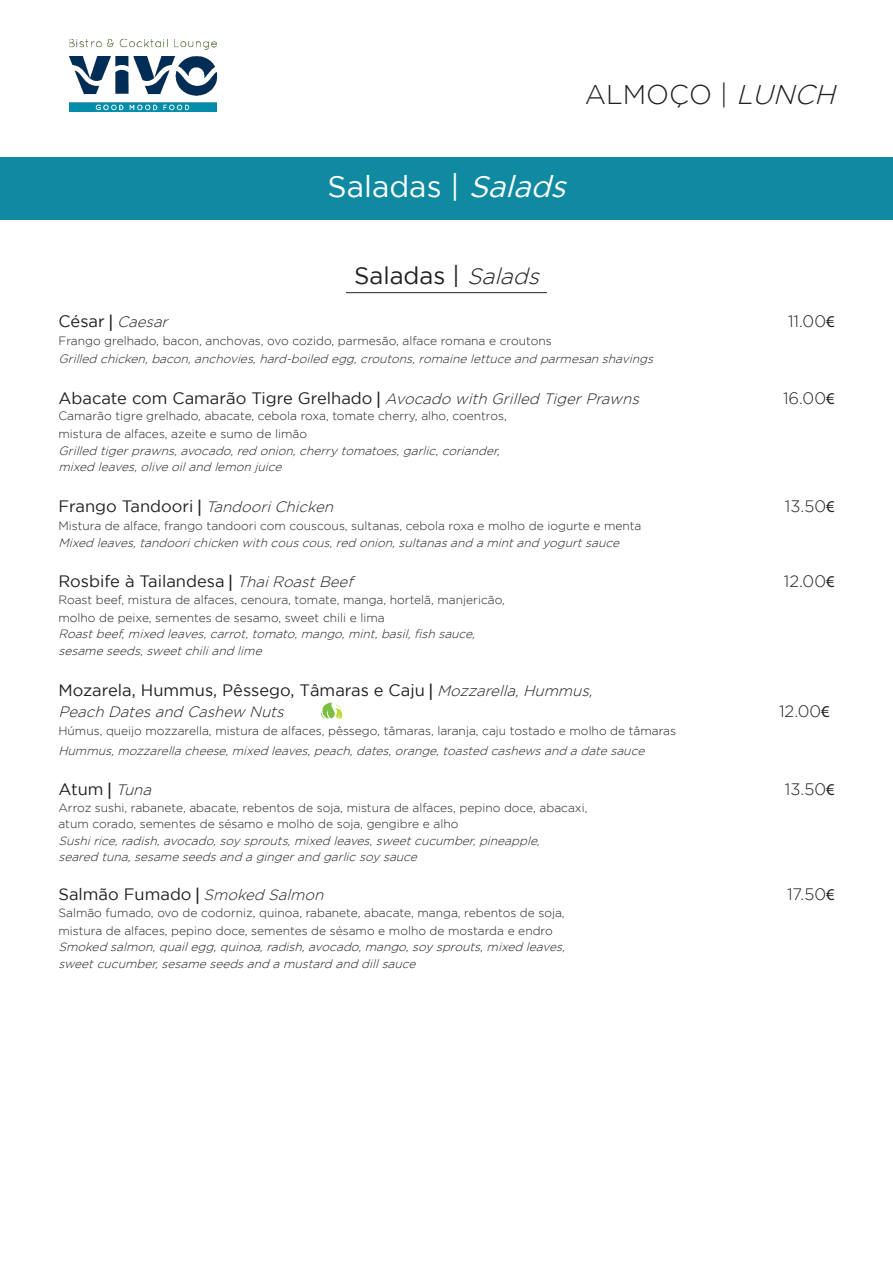
<style>
.page{position:relative;width:893px;height:1263px;background:#fff}
.page>*{position:absolute;margin:0;border:0;box-sizing:border-box;transform-origin:0 0}
.t1{font:30px "Gotham";color:#fff}
.t2{font:300 27px "Gotham";color:#231f20}
.t3{font:24px "Gotham";color:#231f20}
.t4{font:16.5px "Gotham";color:#231f20}
.t5{font:300 16.5px "Gotham";color:#231f20}
.t6{font:italic 300 15px "Gotham";color:#231f20}
.t7{font:300 12px "Gotham";color:#231f20}
.t8{font:italic 300 12px "Gotham";color:#231f20}
.s1{font-style:italic}
.s2{font-weight:300;font-style:italic;font-size:22.5px}
.s3{font-weight:400;font-style:normal;font-size:16.5px}
.s4{font-family:"Oregon LDO";font-weight:700;font-style:normal;font-size:16.5px}
.s5{font-family:"Myriad Pro";font-weight:400}
.s6{font-family:"Oregon LDO";font-weight:700}
.s7{font-weight:300;font-style:italic;font-size:15px}
</style>
<div class="page">
<div style="left:0;top:158px;width:893px;height:62px;background:#0f8aa1"></div>
<svg style="left:321px;top:702px;width:22px;height:17px"></svg>
<hr style="left:346px;top:292px;width:201px;height:1px;background:#231f20">
<img style="left:69px;top:39px;width:148px;height:73px">
<p class="t2" style="left:585px;top:80px;width:259px">ALMOÇO | <span class="s1">LUNCH</span></p>
<p class="t1" style="left:328px;top:170px;width:248px">Saladas | <span class="s1">Salads</span></p>
<p class="t3" style="left:354px;top:262px;width:193px">Saladas | <span class="s2">Salads</span></p>
<p class="t6" style="left:58px;top:314px;width:115px"><span class="s3">César</span> <span class="s4">|</span> Caesar</p>
<p class="t5" style="left:788px;top:312px;width:48px">11.00<span class="s5">€</span></p>
<p class="t7" style="left:58px;top:334px;width:495px">Frango grelhado, bacon, anchovas, ovo cozido, parmesão, alface romana e croutons</p>
<p class="t8" style="left:58px;top:352px;width:599px">Grilled chicken,bacon,anchovies,hard-boiled egg,croutons,romaine lettuce and parmesan shavings</p>
<p class="t4" style="left:58px;top:389px;width:586px">Abacate com Camarão Tigre Grelhado <span class="s6">|</span> <span class="s7">Avocado with Grilled TigerPrawns</span></p>
<p class="t5" style="left:783px;top:389px;width:53px">16.00<span class="s5">€</span></p>
<p class="t7" style="left:58px;top:410px;width:450px">Camarão tigre grelhado, abacate, cebola roxa, tomate cherry, alho, coentros,</p>
<p class="t7" style="left:58px;top:428px;width:250px">mistura de alfaces, azeite e sumo de limão</p>
<p class="t8" style="left:58px;top:444px;width:446px">Grilled tigerprawns,avocado,red onion,cherry tomatoes,garlic,coriander,</p>
<p class="t8" style="left:58px;top:461px;width:228px">mixed leaves,olive oiland lemon juice</p>
<p class="t6" style="left:58px;top:499px;width:280px"><span class="s3">F ra n g o Ta n d o o r i</span> <span class="s4">|</span> TandooriChicken</p>
<p class="t5" style="left:785px;top:497px;width:51px">13.50<span class="s5">€</span></p>
<p class="t7" style="left:58px;top:519px;width:584px">Mistura de alface, frango tandoori com couscous, sultanas, cebola roxa e molho de iogurte e menta</p>
<p class="t8" style="left:58px;top:536px;width:566px">Mixed leaves,tandoorichicken with couscous,red onion,sultanasand a mintand yogurtsauce</p>
<p class="t4" style="left:58px;top:572px;width:300px">Rosbife à Tailandesa <span class="s6">|</span> <span class="s7">ThaiRoastBeef</span></p>
<p class="t5" style="left:784px;top:573px;width:52px">12.00<span class="s5">€</span></p>
<p class="t7" style="left:58px;top:593px;width:448px">Roast beef, mistura de alfaces, cenoura, tomate, manga, hortelã, manjericão,</p>
<p class="t7" style="left:58px;top:611px;width:328px">molho de peixe, sementes de sesamo, sweet chili e lima</p>
<p class="t8" style="left:58px;top:628px;width:421px">Roastbeef,mixed leaves,carrot,tomato,mango,mint,basil,fish sauce,</p>
<p class="t8" style="left:58px;top:644px;width:208px">sesame seeds,sweetchiliand lime</p>
<p class="t4" style="left:58px;top:681px;width:540px">Mozarela, Hummus, Pêssego, Tâmaras e Caju <span class="s6">|</span> <span class="s7">Mozzarella,Hummus,</span></p>
<p class="t6" style="left:58px;top:703px;width:231px">Peach Datesand Cashew Nuts</p>
<p class="t5" style="left:779px;top:702px;width:52px">12.00<span class="s5">€</span></p>
<p class="t7" style="left:58px;top:724px;width:619px">Húmus, queijo mozzarella, mistura de alfaces, pêssego, tâmaras, laranja, caju tostado e molho de tâmaras</p>
<p class="t8" style="left:58px;top:744px;width:591px">Hummus,mozzarella cheese,mixed leaves,peach,dates,orange,toasted cashewsand a date sauce</p>
<p class="t4" style="left:58px;top:780px;width:98px">Atum <span class="s6">|</span> <span class="s7">Tuna</span></p>
<p class="t5" style="left:785px;top:780px;width:51px">13.50<span class="s5">€</span></p>
<p class="t7" style="left:58px;top:801px;width:531px">Arroz sushi, rabanete, abacate, rebentos de soja, mistura de alfaces, pepino doce, abacaxi,</p>
<p class="t7" style="left:58px;top:818px;width:401px">atum corado, sementes de sésamo e molho de soja, gengibre e alho</p>
<p class="t8" style="left:58px;top:834px;width:486px">Sushirice,radish,avocado,soy sprouts,mixed leaves,sweetcucumber,pineapple,</p>
<p class="t8" style="left:58px;top:851px;width:363px">seared tuna,sesame seedsand a gingerand garlic soy sauce</p>
<p class="t4" style="left:58px;top:885px;width:271px">Salmão Fumado <span class="s6">|</span> <span class="s7">Smoked Salmon</span></p>
<p class="t5" style="left:787px;top:885px;width:49px">17.50<span class="s5">€</span></p>
<p class="t7" style="left:58px;top:906px;width:508px">Salmão fumado, ovo de codorniz, quinoa, rabanete, abacate, manga, rebentos de soja,</p>
<p class="t7" style="left:58px;top:924px;width:496px">mistura de alfaces, pepino doce, sementes de sésamo e molho de mostarda e endro</p>
<p class="t8" style="left:58px;top:941px;width:511px">Smoked salmon,quailegg,quinoa,radish,avocado,mango,soy sprouts,mixed leaves,</p>
<p class="t8" style="left:58px;top:957px;width:362px">sweetcucumber,sesame seedsand a mustard and dillsauce</p>
</div>
